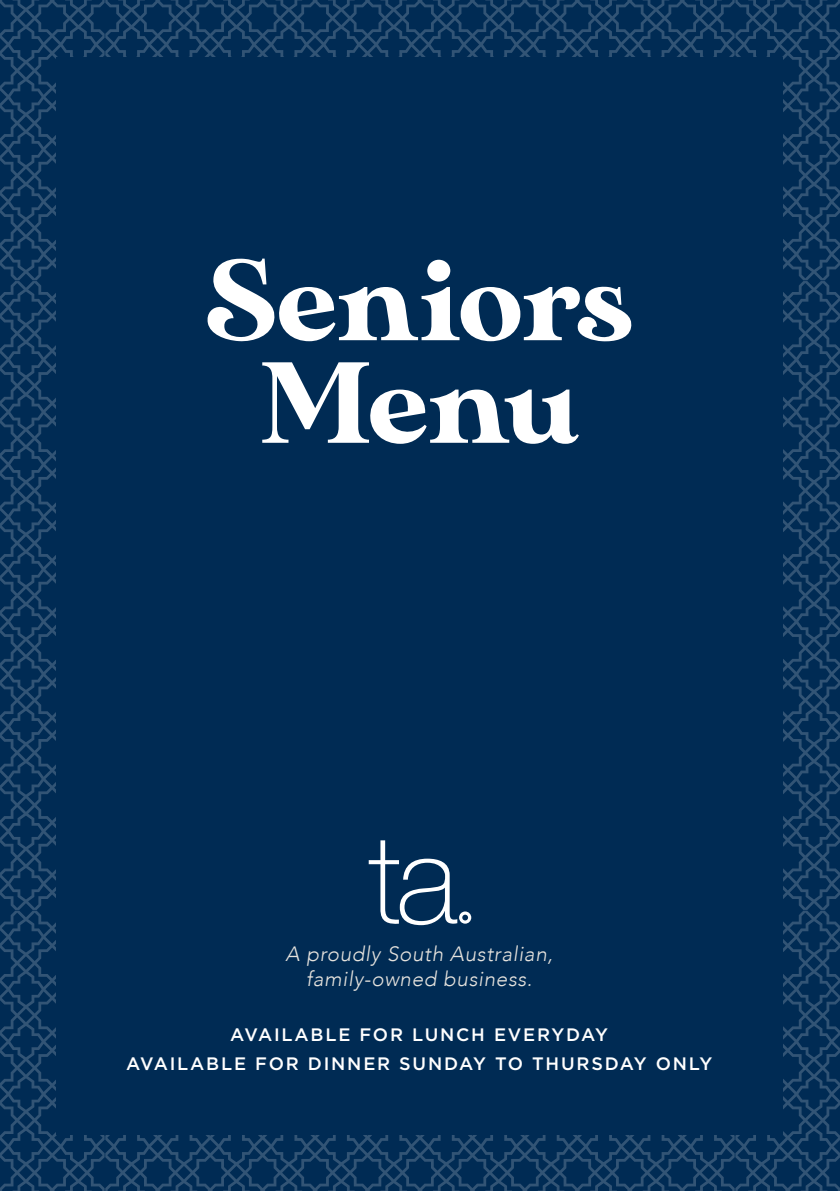
<style>
.page{position:relative;width:840px;height:1191px;background:#fff}
.page>*{position:absolute;margin:0;border:0;box-sizing:border-box;transform-origin:0 0}
.t1{font:115px/102.6px "MADE Sunflower";color:#fff;text-align:center}
.t2{font:italic 300 20.8px/25.4px "Avenir";letter-spacing:.03em;color:#e5e2dd;text-align:center}
.t3{font:500 18px/29.6px "Gotham";letter-spacing:.1em;color:#fff;text-align:center}
</style>
<div class="page">
<svg style="left:105px;top:0;width:315px;height:57px;background:#0f375d"></svg>
<svg style="left:105px;top:1134px;width:315px;height:57px;background:#0e375d"></svg>
<svg style="left:0;top:0;width:105px;height:1191px;background:#0f375e"></svg>
<svg style="left:420px;top:0;width:314px;height:57px;background:#0f375d"></svg>
<svg style="left:735px;top:0;width:104px;height:1191px;background:#0e375d"></svg>
<svg style="left:420px;top:1134px;width:314px;height:57px;background:#0e375d"></svg>
<div style="left:57px;top:57px;width:725px;height:1077px;background:#002b54"></div>
<svg style="left:368px;top:840px;width:103px;height:85px"></svg>
<h1 class="t1" style="left:207px;top:257px;width:426px">Seniors<br>Menu</h1>
<p class="t2" style="left:285px;top:941px;width:269px">A proudly South Australian, family-owned business.</p>
<p class="t3" style="left:126px;top:1019px;width:587px">AVAILABLE FOR LUNCH EVERYDAY<br>AVAILABLE FOR DINNER SUNDAY TO THURSDAY ONLY</p>
</div>
